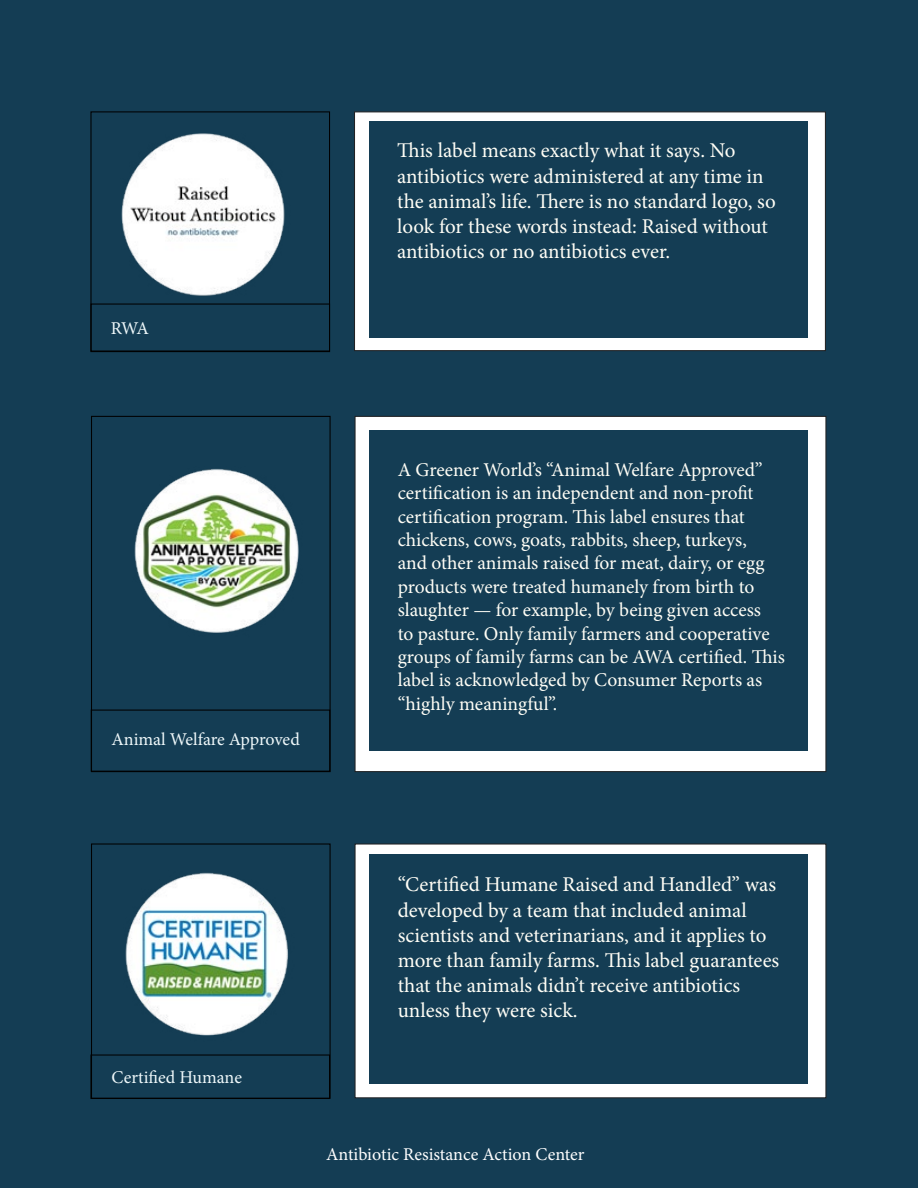
<style>
.page{position:relative;width:918px;height:1188px;background:#143d54}
.page>*{position:absolute;margin:0;border:0;box-sizing:border-box;transform-origin:0 0}
.t1{font:21px/25.2px "Minion Pro";letter-spacing:-.005em;color:#fffef6}
.t2{font:19.5px/23.4px "Minion Pro";color:#fffef6}
.t3{font:18px "Minion Pro";letter-spacing:-.005em;color:#eff8fa}
.t4{font:18px "Minion Pro";color:#fff}
</style>
<div class="page">
<div style="left:91px;top:843px;width:240px;height:256px;border:1px solid #000"></div>
<div style="left:90px;top:1055px;width:240px;height:44px;border:1px solid #000"></div>
<div style="left:355px;top:843px;width:471px;height:255px;background:#fff;border:1px solid #212224"></div>
<div style="left:370px;top:854px;width:438px;height:229px;background:#143d54"></div>
<img style="left:125px;top:872px;width:163px;height:164px">
<div style="left:91px;top:416px;width:240px;height:356px;border:1px solid #000"></div>
<div style="left:355px;top:416px;width:471px;height:356px;background:#fff;border:1px solid #212224"></div>
<div style="left:370px;top:430px;width:438px;height:321px;background:#143d54"></div>
<div style="left:91px;top:710px;width:239px;height:62px;border:1px solid #000"></div>
<img style="left:134px;top:468px;width:165px;height:165px">
<div style="left:90px;top:111px;width:240px;height:241px;border:1px solid #000"></div>
<div style="left:90px;top:304px;width:240px;height:48px;border:1px solid #000"></div>
<div style="left:354px;top:111px;width:472px;height:240px;background:#fff;border:1px solid #212224"></div>
<div style="left:369px;top:121px;width:439px;height:216px;background:#143d54"></div>
<img style="left:113px;top:133px;width:182px;height:171px">
<p class="t3" style="left:111px;top:316px;width:39px">RWA</p>
<p class="t1" style="left:397px;top:138px;width:380px">This label means exactly what it says. No antibiotics were administered at any time in the animal’s life. There is no standard logo, so look for these words instead: Raised without antibiotics or no antibiotics ever.</p>
<p class="t3" style="left:111px;top:727px;width:190px">Animal Welfare Approved</p>
<p class="t2" style="left:398px;top:458px;width:389px">A Greener World’s “Animal Welfare Approved” certification is an independent and non-profit certification program. This label ensures that chickens, cows, goats, rabbits, sheep, turkeys,<br>and other animals raised for meat, dairy, or egg products were treated humanely from birth to slaughter — for example, by being given access<br>to pasture. Only family farmers and cooperative groups of family farms can be AWA certified. This label is acknowledged by Consumer Reports as “highly meaningful”.</p>
<p class="t3" style="left:111px;top:1065px;width:132px">Certified Humane</p>
<p class="t1" style="left:398px;top:872px;width:383px">“Certified Humane Raised and Handled” was developed by a team that included animal scientists and veterinarians, and it applies to more than family farms. This label guarantees that the animals didn’t receive antibiotics unless they were sick.</p>
<p class="t4" style="left:326px;top:1142px;width:260px">Antibiotic Resistance Action Center</p>
</div>
